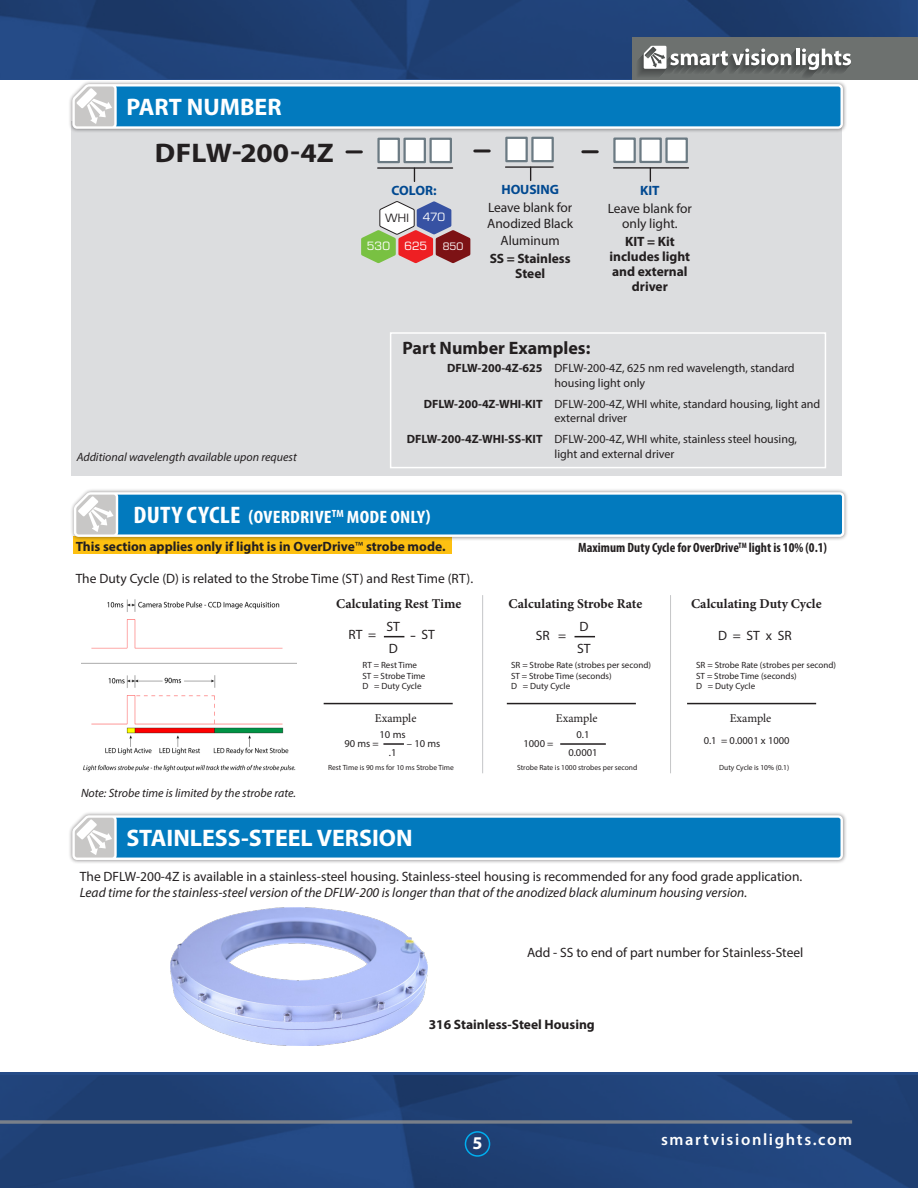
<style>
.page{position:relative;width:918px;height:1188px;background:#fff}
.page>*{position:absolute;margin:0;border:0;box-sizing:border-box;transform-origin:0 0}
.t1{font:700 27px "Myriad Pro";color:#231f20;scale:1.09 1}
.t2{font:700 24px "Myriad Pro";color:#fff}
.t3{font:700 condensed 18px "Myriad Pro";letter-spacing:.01em;color:#fff;scale:1.1 1}
.t4{font:700 18px "Myriad Pro";color:#231f20}
.t5{font:700 18px "Myriad Pro";color:#fff}
.t6{font:600 16.5px "Myriad Pro";letter-spacing:.1em;color:#fff}
.t7{font:13.5px/16.2px "Myriad Pro";color:#231f20;text-align:center}
.t8{font:700 13.5px/15px "Myriad Pro";color:#231f20;text-align:center}
.t9{font:italic 13.5px "Myriad Pro";color:#231f20}
.t10{font:700 13.5px "Minion Pro";color:#231f20}
.t11{font:700 condensed 13.5px "Myriad Pro";color:#231f20}
.t12{font:700 13.5px "Myriad Pro";letter-spacing:-.005em;color:#014991}
.t13{font:12.45px "Eurostile";letter-spacing:-.005em;color:#fff}
.t14{font:12.45px "Eurostile";color:#231f20}
.t15{font:12px/14.4px "Myriad Pro";color:#231f20}
.t16{font:italic 12px "Myriad Pro";color:#231f20}
.t17{font:700 12px "Myriad Pro";color:#231f20}
.t18{font:12px "Minion Pro";letter-spacing:-.005em;color:#231f20}
.t19{font:11.25px "Eurostile";color:#fff}
.t20{font:10.5px "Myriad Pro";color:#231f20}
.t21{font:9px/10.8px "Myriad Pro";color:#231f20}
.t22{font:7.5px "Myriad Pro";color:#231f20}
.s1{font-size:24px}
.s2{font-weight:400}
.s3{font-weight:700;font-size:10.5px}
</style>
<div class="page">
<div style="left:71px;top:121px;width:771px;height:355px;background:#dcdddf"></div>
<div style="left:68px;top:80px;width:779px;height:53px;background:#231f20;opacity:.5"></div>
<img style="left:171px;top:908px;width:257px;height:137px">
<div style="left:73px;top:536px;width:378px;height:18px;background:#fdc011"></div>
<img style="left:82px;top:599px;width:214px;height:173px">
<svg style="left:384px;top:636px;width:20px;height:1px"></svg>
<hr style="left:324px;top:703px;width:129px;height:1px;background:#231f20">
<hr style="left:383px;top:743px;width:21px;height:2px;background:#231f20">
<div style="left:70px;top:488px;width:778px;height:53px;background:#231f20;opacity:.5"></div>
<svg style="left:74px;top:492px;width:770px;height:45px;background:#2a8dc6"></svg>
<svg style="left:575px;top:636px;width:20px;height:1px"></svg>
<hr style="left:507px;top:703px;width:129px;height:1px;background:#231f20">
<hr style="left:560px;top:743px;width:46px;height:2px;background:#231f20">
<hr style="left:687px;top:703px;width:129px;height:1px;background:#231f20">
<hr style="left:482px;top:595px;width:1px;height:178px;background:#c5c6c8">
<hr style="left:670px;top:595px;width:1px;height:178px;background:#c5c6c8">
<div style="left:68px;top:811px;width:779px;height:53px;background:#231f20;opacity:.5"></div>
<svg style="left:72px;top:815px;width:771px;height:45px;background:#2a8ec6"></svg>
<img style="left:0;top:0;width:917px;height:78px">
<img style="left:0;top:1075px;width:918px;height:113px">
<svg style="left:0;top:1120px;width:852px;height:4px;background:#6a7586"></svg>
<div style="left:465px;top:1131px;width:25px;height:26px;border:2px solid #00aeef;border-radius:50%"></div>
<div style="left:633px;top:37px;width:285px;height:42px;background:#6d716f"></div>
<svg style="left:72px;top:46px;width:779px;height:83px;background:#3c7caa"></svg>
<div style="left:390px;top:332px;width:436px;height:136px;background:#dcdddf;border:2px solid #fff"></div>
<svg style="left:414px;top:169px;width:1px;height:12px"></svg>
<hr style="left:378px;top:167px;width:75px;height:2px;background:#231f20">
<div style="left:377px;top:138px;width:23px;height:25px;background:#fff;border:2px solid #6b7a83"></div>
<div style="left:403px;top:138px;width:23px;height:25px;background:#fff;border:2px solid #6b7a83"></div>
<div style="left:429px;top:138px;width:23px;height:25px;background:#fff;border:2px solid #6b7a83"></div>
<hr style="left:347px;top:150px;width:14px;height:3px;background:#231f20">
<svg style="left:361px;top:201px;width:109px;height:62px"></svg>
<svg style="left:650px;top:169px;width:1px;height:12px"></svg>
<hr style="left:614px;top:167px;width:74px;height:2px;background:#231f20">
<div style="left:613px;top:137px;width:23px;height:26px;background:#fff;border:2px solid #6b7a83"></div>
<div style="left:639px;top:137px;width:23px;height:26px;background:#fff;border:2px solid #6b7a83"></div>
<div style="left:665px;top:137px;width:23px;height:26px;background:#fff;border:2px solid #6b7a83"></div>
<hr style="left:583px;top:150px;width:14px;height:3px;background:#231f20">
<svg style="left:530px;top:168px;width:1px;height:12px"></svg>
<hr style="left:506px;top:166px;width:47px;height:2px;background:#231f20">
<div style="left:505px;top:137px;width:23px;height:25px;background:#fff;border:2px solid #6b7a83"></div>
<div style="left:531px;top:137px;width:23px;height:25px;background:#fff;border:2px solid #6b7a83"></div>
<hr style="left:475px;top:149px;width:14px;height:3px;background:#231f20">
<p class="t2" style="left:126px;top:92px;width:157px">PART NUMBER</p>
<p class="t1" style="left:155px;top:135px;width:166px">DFLW-200-4Z</p>
<p class="t16" style="left:77px;top:450px;width:222px">Additional wavelength available upon request</p>
<p class="t12" style="left:391px;top:181px;width:47px">COLOR:</p>
<p class="t14" style="left:385px;top:210px;width:25px">WHI</p>
<p class="t13" style="left:423px;top:209px;width:24px">470</p>
<p class="t13" style="left:367px;top:238px;width:25px">530</p>
<p class="t13" style="left:404px;top:238px;width:24px">625</p>
<p class="t19" style="left:443px;top:239px;width:22px">850</p>
<p class="t12" style="left:501px;top:180px;width:59px">HOUSING</p>
<p class="t7" style="left:487px;top:199px;width:87px">Leave blank for<br>Anodized Black<br>Aluminum</p>
<p class="t8" style="left:490px;top:251px;width:82px">SS = Stainless<br>Steel</p>
<p class="t12" style="left:640px;top:181px;width:21px">KIT</p>
<p class="t7" style="left:608px;top:201px;width:86px;line-height:15px">Leave blank for only light.</p>
<p class="t8" style="left:610px;top:234px;width:82px">KIT = Kit includes light and external driver</p>
<p class="t4" style="left:402px;top:337px;width:189px">Part Number Examples:</p>
<p class="t17" style="left:447px;top:361px;width:97px">DFLW-200-4Z-625</p>
<p class="t15" style="left:555px;top:361px;width:242px">DFLW-200-4Z, 625 nm red wavelength, standard housing light only</p>
<p class="t17" style="left:424px;top:396px;width:120px">DFLW-200-4Z-WHI-KIT</p>
<p class="t15" style="left:555px;top:396px;width:267px">DFLW-200-4Z, WHI white, standard housing, light and external driver</p>
<p class="t17" style="left:407px;top:431px;width:137px">DFLW-200-4Z-WHI-SS-KIT</p>
<p class="t15" style="left:555px;top:432px;width:244px">DFLW-200-4Z, WHI white, stainless steel housing, light and external driver</p>
<p class="t3" style="left:133px;top:506px;width:272px"><span class="s1">DUTY CYCLE</span> (OVERDRIVE<sup>TM</sup> MODE ONLY)</p>
<p class="t8" style="left:76px;top:538px;width:371px">This section applies only if light is in OverDrive<span class="s2">™</span> strobe mode.</p>
<p class="t7" style="left:76px;top:571px;width:399px">The Duty Cycle (D) is related to the Strobe Time (ST) and Rest Time (RT).</p>
<p class="t11" style="left:578px;top:539px;width:250px">Maximum Duty Cycle for OverDrive<sup>TM</sup> light is 10% (0.1)</p>
<p class="t10" style="left:336px;top:594px;width:127px">Calculating Rest Time</p>
<p class="t10" style="left:509px;top:594px;width:135px">Calculating Strobe Rate</p>
<p class="t10" style="left:691px;top:594px;width:132px">Calculating Duty Cycle</p>
<p class="t7" style="left:387px;top:618px;width:15px">ST</p>
<p class="t7" style="left:389px;top:641px;width:11px">D</p>
<p class="t7" style="left:348px;top:626px;width:29px">RT =</p>
<p class="t7" style="left:411px;top:626px;width:26px"><span class="s3">–</span> ST</p>
<p class="t7" style="left:536px;top:627px;width:32px">SR =</p>
<p class="t7" style="left:579px;top:618px;width:11px">D</p>
<p class="t7" style="left:577px;top:641px;width:15px">ST</p>
<p class="t7" style="left:718px;top:627px;width:75px">D = ST x SR</p>
<p class="t21" style="left:363px;top:659px;width:64px">RT = Rest Time<br>ST = Strobe Time</p>
<p class="t21" style="left:363px;top:681px;width:61px">D = Duty Cycle</p>
<p class="t21" style="left:511px;top:659px;width:141px">SR = Strobe Rate (strobes per second)</p>
<p class="t21" style="left:511px;top:670px;width:102px">ST = Strobe Time (seconds)</p>
<p class="t21" style="left:511px;top:681px;width:61px">D = Duty Cycle</p>
<p class="t21" style="left:696px;top:659px;width:141px">SR = Strobe Rate (strobes per second)</p>
<p class="t21" style="left:696px;top:670px;width:102px">ST = Strobe Time (seconds)</p>
<p class="t21" style="left:696px;top:681px;width:61px">D = Duty Cycle</p>
<p class="t18" style="left:375px;top:711px;width:43px">Example</p>
<p class="t22" style="left:328px;top:763px;width:127px">Rest Time is 90 ms for 10 ms Strobe Time</p>
<p class="t20" style="left:380px;top:728px;width:28px">10 ms</p>
<p class="t20" style="left:389px;top:746px;width:9px">.1</p>
<p class="t20" style="left:345px;top:737px;width:36px">90 ms =</p>
<p class="t20" style="left:407px;top:737px;width:35px">– 10 ms</p>
<p class="t18" style="left:556px;top:711px;width:43px">Example</p>
<p class="t20" style="left:524px;top:737px;width:32px">1000 =</p>
<p class="t20" style="left:577px;top:728px;width:15px">0.1</p>
<p class="t20" style="left:568px;top:746px;width:31px">0.0001</p>
<p class="t18" style="left:730px;top:711px;width:43px">Example</p>
<p class="t20" style="left:704px;top:734px;width:87px">0.1 = 0.0001 x 1000</p>
<p class="t22" style="left:517px;top:763px;width:122px">Strobe Rate is 1000 strobes per second</p>
<p class="t22" style="left:719px;top:763px;width:72px">Duty Cycle is 10% (0.1)</p>
<p class="t16" style="left:81px;top:786px;width:216px">Note: Strobe time is limited by the strobe rate.</p>
<p class="t2" style="left:126px;top:823px;width:288px">STAINLESS-STEEL VERSION</p>
<p class="t7" style="left:80px;top:868px;width:724px">The DFLW-200-4Z is available in a stainless-steel housing. Stainless-steel housing is recommended for any food grade application.</p>
<p class="t9" style="left:80px;top:884px;width:669px">Lead time for the stainless-steel version of the DFLW-200 is longer than that of the anodized black aluminum housing version.</p>
<p class="t7" style="left:527px;top:944px;width:278px">Add - SS to end of part number for Stainless-Steel</p>
<p class="t8" style="left:429px;top:1016px;width:168px">316 Stainless-Steel Housing</p>
<p class="t5" style="left:473px;top:1131px;width:11px">5</p>
<p class="t6" style="left:661px;top:1129px;width:193px">smartvisionlights.com</p>
</div>
